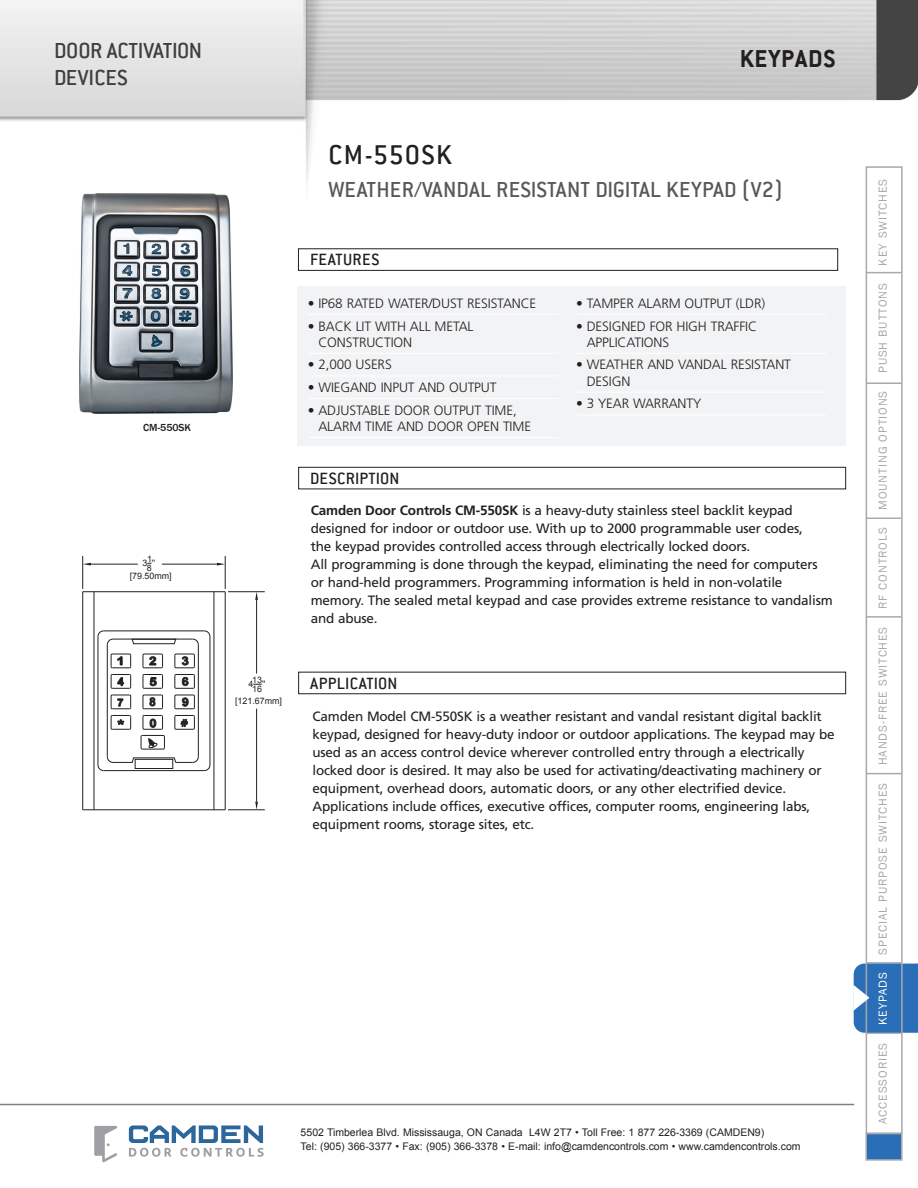
<style>
.page{position:relative;width:918px;height:1188px;background:#fff}
.page>*{position:absolute;margin:0;border:0;box-sizing:border-box;transform-origin:0 0}
.N-SS-H1{font:500 30px "Conduit ITC";letter-spacing:.05em;color:#231f20}
.N-SS-H_Top_page{font:700 27px "Conduit ITC";letter-spacing:.03em;color:#231f20}
.N-SS-H2__80_GRAY{font:500 24px "Conduit ITC";letter-spacing:.01em;color:#57585a}
.t1{font:500 24px/27px "Conduit ITC";letter-spacing:-.01em;color:#3e3e3f}
.N-SS-H3__inside_whit{font:500 18px "Conduit ITC";letter-spacing:.015em;color:#231f20}
.N-SS-Body_Text{font:13.5px/18px "Frutiger";letter-spacing:-.015em;color:#231f20}
._1N-SS-Specifiaction{font:300 13.5px/16.2px "Frutiger";letter-spacing:-.01em;color:#231f20}
.t2{font:12px "Franklin Gothic";letter-spacing:.075em;color:#a8a9ad}
.t3{font:12px "Franklin Gothic";letter-spacing:.075em;color:#fff}
.t4{font:10.5px/13.5px "Arial";color:#231f20}
.N-SS-Image_Descripti{font:500 10.5px "Franklin Gothic";color:#231f20}
.t5{font:8.85px/8.7px "Arial";color:#231f20}
.s1{font-weight:700}
</style>
<div class="page">
<img style="left:0;top:0;width:918px;height:218px">
<svg style="left:129px;top:1125px;width:135px;height:32px"></svg>
<svg style="left:94px;top:1126px;width:23px;height:36px"></svg>
<hr style="left:0;top:1104px;width:854px;height:1px;background:#808285">
<hr style="left:867px;top:773px;width:34px;height:1px;background:#a8a9ad">
<hr style="left:867px;top:962px;width:34px;height:2px;background:#a8a9ad">
<hr style="left:867px;top:1032px;width:34px;height:2px;background:#a8a9ad">
<hr style="left:867px;top:272px;width:34px;height:1px;background:#a8a9ad">
<hr style="left:867px;top:382px;width:34px;height:2px;background:#a8a9ad">
<hr style="left:867px;top:616px;width:34px;height:2px;background:#a8a9ad">
<hr style="left:867px;top:518px;width:34px;height:1px;background:#a8a9ad">
<div style="left:865px;top:1133px;width:38px;height:28px;background:#296eb7;border:2px solid #a8a9ad"></div>
<div style="left:298px;top:248px;width:540px;height:23px;border:1px solid #231f20"></div>
<div style="left:866px;top:166px;width:37px;height:968px;border:2px solid #a8a9ad"></div>
<svg style="left:853px;top:964px;width:65px;height:69px;background:#3d7abb"></svg>
<div style="left:297px;top:286px;width:549px;height:160px;background:#f2f3f4"></div>
<div style="left:298px;top:467px;width:548px;height:22px;border:1px solid #231f20"></div>
<div style="left:298px;top:672px;width:548px;height:22px;border:1px solid #231f20"></div>
<hr style="left:308px;top:314px;width:250px;height:1px;background:#fff">
<hr style="left:308px;top:353px;width:250px;height:1px;background:#fff">
<hr style="left:308px;top:376px;width:250px;height:1px;background:#fff">
<hr style="left:308px;top:398px;width:250px;height:1px;background:#fff">
<hr style="left:308px;top:437px;width:250px;height:1px;background:#fff">
<hr style="left:576px;top:314px;width:250px;height:1px;background:#fff">
<hr style="left:576px;top:353px;width:250px;height:1px;background:#fff">
<hr style="left:576px;top:392px;width:250px;height:1px;background:#fff">
<hr style="left:576px;top:414px;width:250px;height:1px;background:#fff">
<img style="left:80px;top:194px;width:152px;height:220px">
<svg style="left:131px;top:638px;width:46px;height:6px"></svg>
<hr style="left:113px;top:639px;width:80px;height:1px;background:#231f20">
<hr style="left:104px;top:631px;width:100px;height:1px;background:#231f20">
<svg style="left:110px;top:653px;width:21px;height:15px"></svg>
<svg style="left:142px;top:653px;width:21px;height:15px"></svg>
<svg style="left:174px;top:653px;width:21px;height:15px"></svg>
<svg style="left:110px;top:674px;width:21px;height:35px"></svg>
<svg style="left:142px;top:674px;width:21px;height:35px"></svg>
<svg style="left:174px;top:674px;width:21px;height:35px"></svg>
<svg style="left:110px;top:715px;width:21px;height:15px"></svg>
<svg style="left:140px;top:715px;width:25px;height:35px"></svg>
<svg style="left:174px;top:715px;width:21px;height:15px"></svg>
<hr style="left:210px;top:637px;width:1px;height:128px;background:#231f20">
<hr style="left:98px;top:637px;width:1px;height:128px;background:#231f20">
<hr style="left:198px;top:645px;width:1px;height:112px;background:#231f20">
<svg style="left:192px;top:630px;width:19px;height:15px"></svg>
<svg style="left:97px;top:630px;width:17px;height:15px"></svg>
<svg style="left:97px;top:756px;width:114px;height:15px"></svg>
<hr style="left:107px;top:645px;width:1px;height:112px;background:#231f20">
<hr style="left:82px;top:592px;width:1px;height:218px;background:#231f20">
<hr style="left:225px;top:592px;width:1px;height:218px;background:#231f20">
<hr style="left:94px;top:592px;width:1px;height:218px;background:#231f20">
<hr style="left:214px;top:592px;width:1px;height:218px;background:#231f20">
<hr style="left:83px;top:591px;width:142px;height:1px;background:#231f20">
<hr style="left:83px;top:809px;width:142px;height:1px;background:#231f20">
<hr style="left:82px;top:556px;width:1px;height:33px;background:#231f20">
<hr style="left:225px;top:556px;width:1px;height:33px;background:#231f20">
<hr style="left:91px;top:564px;width:47px;height:1px;background:#231f20">
<hr style="left:162px;top:564px;width:55px;height:1px;background:#231f20">
<svg style="left:83px;top:563px;width:8px;height:3px"></svg>
<svg style="left:217px;top:563px;width:8px;height:3px"></svg>
<hr style="left:228px;top:591px;width:37px;height:1px;background:#231f20">
<hr style="left:228px;top:810px;width:37px;height:1px;background:#231f20">
<hr style="left:256px;top:600px;width:1px;height:73px;background:#231f20">
<hr style="left:256px;top:709px;width:1px;height:93px;background:#231f20">
<svg style="left:255px;top:592px;width:3px;height:8px"></svg>
<svg style="left:255px;top:802px;width:3px;height:8px"></svg>
<h3 class="t1" style="left:54px;top:37px;width:150px">DOOR ACTIVATION<br>DEVICES</h3>
<p class="N-SS-Image_Descripti" style="left:143px;top:421px;width:49px">CM-550SK</p>
<p class="t5" style="left:142px;top:559px;width:6px">3</p>
<p class="t5" style="left:147px;top:555px;width:7px">1<br>8</p>
<p class="t5" style="left:130px;top:557px;width:44px;line-height:12.5px;text-indent:22px">'' [79.50mm]</p>
<p class="N-SS-H_Top_page" style="left:740px;top:43px;width:97px">KEYPADS</p>
<p class="t5" style="left:248px;top:680px;width:6px">4</p>
<p class="t5" style="left:252px;top:676px;width:11px">13<br>16</p>
<p class="t5" style="left:235px;top:676px;width:48px;line-height:16.5px;text-indent:27px">'' [121.67mm]</p>
<p class="N-SS-H1" style="left:328px;top:137px;width:125px">CM-550SK</p>
<p class="N-SS-H2__80_GRAY" style="left:328px;top:176px;width:456px">WEATHER/VANDAL RESISTANT DIGITAL KEYPAD (V2)</p>
<h3 class="N-SS-H3__inside_whit" style="left:310px;top:250px;width:71px">FEATURES</h3>
<p class="_1N-SS-Specifiaction" style="left:308px;top:295px;width:230px">• IP68 RATED WATER/DUST RESISTANCE</p>
<p class="_1N-SS-Specifiaction" style="left:318px;top:318px;width:157px;text-indent:-11px">• BACK LIT WITH ALL METAL<br>CONSTRUCTION</p>
<p class="_1N-SS-Specifiaction" style="left:308px;top:357px;width:85px">• 2,000 USERS</p>
<p class="_1N-SS-Specifiaction" style="left:308px;top:379px;width:190px">• WIEGAND INPUT AND OUTPUT</p>
<p class="_1N-SS-Specifiaction" style="left:318px;top:402px;width:214px;text-indent:-11px">• ADJUSTABLE DOOR OUTPUT TIME,<br>ALARM TIME AND DOOR OPEN TIME</p>
<p class="N-SS-H3__inside_whit" style="left:310px;top:468px;width:91px">DESCRIPTION</p>
<p class="_1N-SS-Specifiaction" style="left:576px;top:295px;width:191px">• TAMPER ALARM OUTPUT (LDR)</p>
<p class="_1N-SS-Specifiaction" style="left:587px;top:318px;width:172px;text-indent:-11px">• DESIGNED FOR HIGH TRAFFIC<br>APPLICATIONS</p>
<p class="_1N-SS-Specifiaction" style="left:587px;top:357px;width:206px;text-indent:-11px">• WEATHER AND VANDAL RESISTANT<br>DESIGN</p>
<p class="_1N-SS-Specifiaction" style="left:576px;top:396px;width:127px">• 3 YEAR WARRANTY</p>
<p class="N-SS-Body_Text" style="left:311px;top:501px;width:523px"><span class="s1">Camden Door Controls CM-550SK</span> is a heavy-duty stainless steel backlit keypad designed for indoor or outdoor use. With up to 2000 programmable user codes,<br>the keypad provides controlled access through electrically locked doors.<br>All programming is done through the keypad, eliminating the need for computers or hand-held programmers. Programming information is held in non-volatile memory. The sealed metal keypad and case provides extreme resistance to vandalism and abuse.</p>
<p class="N-SS-H3__inside_whit" style="left:310px;top:673px;width:89px">APPLICATION</p>
<p class="N-SS-Body_Text" style="left:313px;top:707px;width:524px">Camden Model CM-550SK is a weather resistant and vandal resistant digital backlit keypad, designed for heavy-duty indoor or outdoor applications. The keypad may be used as an access control device wherever controlled entry through a electrically locked door is desired. It may also be used for activating/deactivating machinery or equipment, overhead doors, automatic doors, or any other electrified device.<br>Applications include offices, executive offices, computer rooms, engineering labs, equipment rooms, storage sites, etc.</p>
<p class="t4" style="left:301px;top:1126px;width:501px">5502 Timberlea Blvd. Mississauga, ON Canada L4W 2T7 • Toll Free: 1 877 226-3369 (CAMDEN9)<br>Tel: (905) 366-3377 • Fax: (905) 366-3378 • E-mail: info@camdencontrols.com • www.camdencontrols.com</p>
<p class="t2" style="left:875px;top:266px;width:88px;rotate:-90deg">KEY SWITCHES</p>
<p class="t2" style="left:875px;top:373px;width:91px;rotate:-90deg">PUSH BUTTONS</p>
<p class="t2" style="left:875px;top:510px;width:121px;rotate:-90deg">MOUNTING OPTIONS</p>
<p class="t2" style="left:875px;top:609px;width:83px;rotate:-90deg">RF CONTROLS</p>
<p class="t2" style="left:875px;top:765px;width:140px;rotate:-90deg">HANDS-FREE SWITCHES</p>
<p class="t2" style="left:875px;top:955px;width:173px;rotate:-90deg">SPECIAL PURPOSE SWITCHES</p>
<p class="t3" style="left:875px;top:1025px;width:54px;rotate:-90deg">KEYPADS</p>
<p class="t2" style="left:875px;top:1124px;width:82px;rotate:-90deg">ACCESSORIES</p>
</div>
